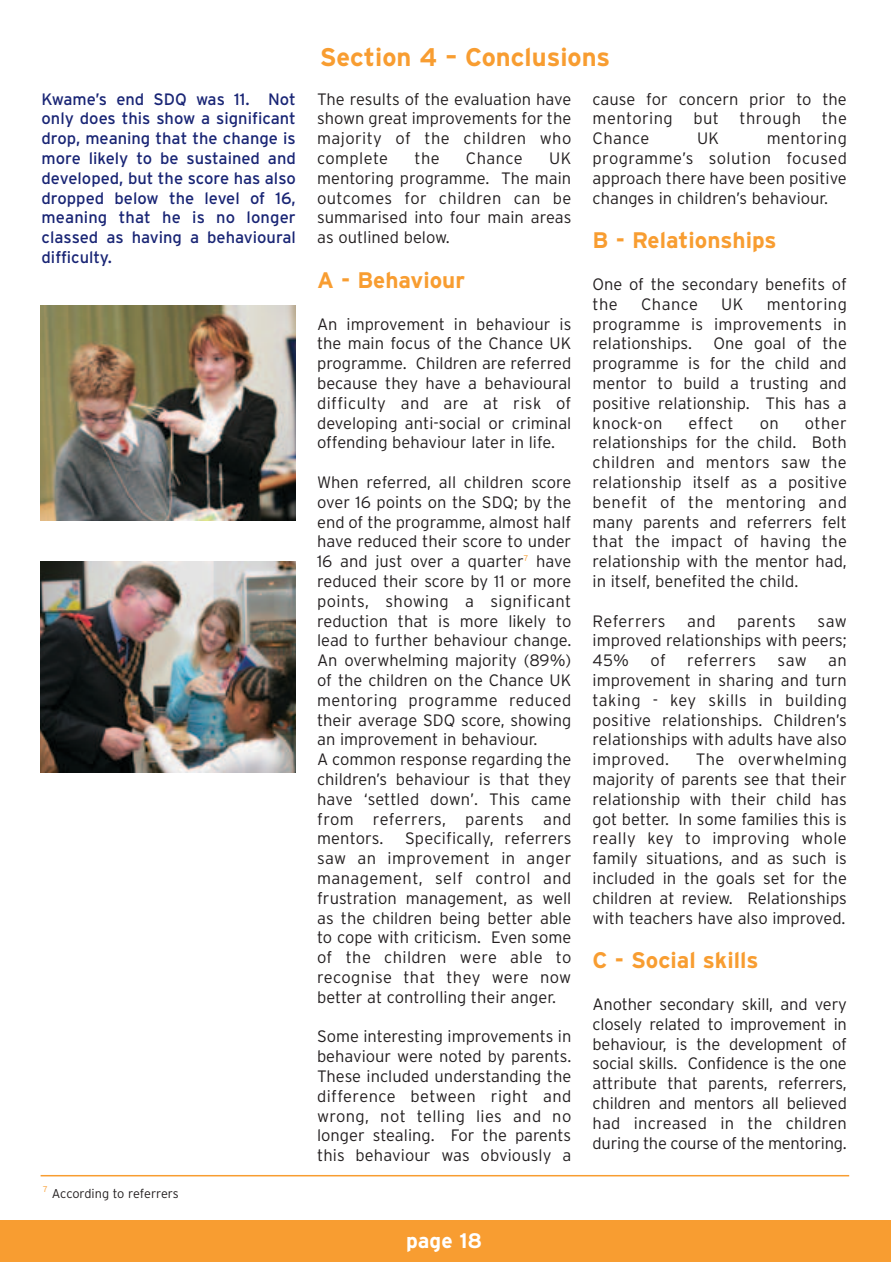
<style>
.page{position:relative;width:893px;height:1263px;background:#fff}
.page>*{position:absolute;margin:0;border:0;box-sizing:border-box;transform-origin:0 0}
.t1{font:700 25.5px "Interstate";color:#f89d31}
.t2{font:700 22.5px "Interstate";color:#f89d31}
.t3{font:700 21px "Interstate";color:#fff}
.t4{font:300 16.5px/19.8px "Interstate";color:#231f20;text-align:justify}
.t5{font:16.5px/19.8px "Interstate";color:#192575;text-align:justify}
.t6{font:300 16.5px "Interstate";letter-spacing:.02em;color:#231f20}
.t7{font:300 12.75px "Interstate";letter-spacing:-.015em;color:#231f20}
.t8{font:300 8.25px "Interstate";color:#f89d31}
</style>
<div class="page">
<div style="left:1px;top:1220px;width:889px;height:42px;background:#f89d31"></div>
<img style="left:40px;top:306px;width:255px;height:214px">
<img style="left:41px;top:561px;width:254px;height:211px">
<hr style="left:41px;top:1175px;width:808px;height:1px;background:#f89d31">
<h1 class="t1" style="left:320px;top:48px;width:292px">Section 4 – Conclusions</h1>
<p class="t5" style="left:42px;top:90px;width:256px">Kwame’s end SDQ was 11. Not only does this show a significant drop, meaning that the change is more likely to be sustained and developed, but the score has also dropped below the level of 16, meaning that he is no longer classed as having a behavioural difficulty.</p>
<p class="t4" style="left:317px;top:90px;width:256px">The results of the evaluation have shown great improvements for the majority of the children who complete</p>
<p class="t4" style="left:414px;top:150px;width:27px">the</p>
<p class="t4" style="left:466px;top:150px;width:58px">Chance</p>
<p class="t4" style="left:317px;top:150px;width:256px;text-indent:232px">UK mentoring programme. The main outcomes for children can be summarised into four main areas as outlined below.</p>
<h2 class="t2" style="left:317px;top:271px;width:149px">A - Behaviour</h2>
<p class="t4" style="left:317px;top:315px;width:256px">An improvement in behaviour is the main focus of the Chance UK programme. Children are referred because they have a behavioural difficulty and are at risk of developing anti-social or criminal offending behaviour later in life.</p>
<p class="t4" style="left:317px;top:474px;width:256px;text-align:left">When referred, all children score over 16 points on the SDQ; by the end of the programme, almost half have reduced their score to under<br>16 and just over a quarter<sup>7</sup> have reduced their score by 11 or more points, showing a significant reduction that is more likely to lead to further behaviour change.<br>An overwhelming majority (89%) of the children on the Chance UK mentoring programme reduced their average SDQ score, showing an improvement in behaviour.<br>A common response regarding the children’s behaviour is that they have ‘settled down’. This came from referrers, parents and mentors.</p>
<p class="t4" style="left:317px;top:830px;width:256px;text-indent:88px">Specifically, referrers saw an improvement in anger management, self control and frustration management, as well as the children being better able to cope with criticism. Even some of the children were able to recognise that they were now better at controlling their anger.</p>
<p class="t4" style="left:317px;top:1028px;width:256px">Some interesting improvements in behaviour were noted by parents.<br>These included understanding the difference between right and wrong, not telling lies and no longer stealing. For the parents this behaviour was obviously a</p>
<p class="t8" style="left:43px;top:1186px;width:6px">7</p>
<p class="t7" style="left:52px;top:1189px;width:128px">According to referrers</p>
<p class="t3" style="left:406px;top:1233px;width:77px">page 18</p>
<p class="t4" style="left:592px;top:90px;width:256px">cause for concern prior to the mentoring but through the Chance</p>
<p class="t4" style="left:592px;top:130px;width:256px;text-indent:174px">mentoring programme’s solution focused approach there have been positive changes in children’s behaviour.</p>
<h2 class="t2" style="left:592px;top:231px;width:185px">B - Relationships</h2>
<p class="t4" style="left:592px;top:276px;width:256px">One of the secondary benefits of the</p>
<p class="t4" style="left:697px;top:130px;width:24px">UK</p>
<p class="t4" style="left:592px;top:295px;width:256px;text-indent:174px">mentoring programme is improvements in relationships.</p>
<p class="t4" style="left:641px;top:295px;width:58px">Chance</p>
<p class="t4" style="left:721px;top:295px;width:24px">UK</p>
<p class="t4" style="left:592px;top:335px;width:256px;text-indent:121px">One goal of the programme is for the child and mentor to build a trusting and positive relationship. This has a knock-on</p>
<p class="t4" style="left:592px;top:414px;width:256px;text-indent:212px">other relationships for the child. Both children and mentors saw the relationship itself as a positive benefit of the mentoring and many parents and referrers felt that the impact of having the relationship with the mentor had, in itself, benefited the child.</p>
<p class="t4" style="left:592px;top:612px;width:74px">Referrers</p>
<p class="t4" style="left:687px;top:612px;width:30px">and</p>
<p class="t6" style="left:737px;top:614px;width:60px">parents</p>
<p class="t4" style="left:688px;top:414px;width:47px">effect</p>
<p class="t4" style="left:759px;top:414px;width:21px">on</p>
<p class="t4" style="left:592px;top:612px;width:256px;text-indent:225px">saw improved relationships with peers; 45%</p>
<p class="t4" style="left:650px;top:652px;width:17px">of</p>
<p class="t4" style="left:687px;top:652px;width:70px">referrers</p>
<p class="t4" style="left:777px;top:652px;width:31px">saw</p>
<p class="t4" style="left:592px;top:652px;width:256px;text-indent:235px">an improvement in sharing and turn taking - key skills in building positive relationships. Children’s relationships with adults have also improved.</p>
<p class="t4" style="left:592px;top:751px;width:256px;text-indent:103px">The overwhelming majority of parents see that their relationship with their child has got better. In some families this is really key to improving whole family situations, and as such is included in the goals set for the children at review. Relationships with teachers have also improved.</p>
<h2 class="t2" style="left:592px;top:951px;width:167px">C - Social skills</h2>
<p class="t4" style="left:592px;top:996px;width:256px">Another secondary skill, and very closely related to improvement in behaviour, is the development of social skills. Confidence is the one attribute that parents, referrers, children and mentors all believed had increased in the children during the course of the mentoring.</p>
</div>
